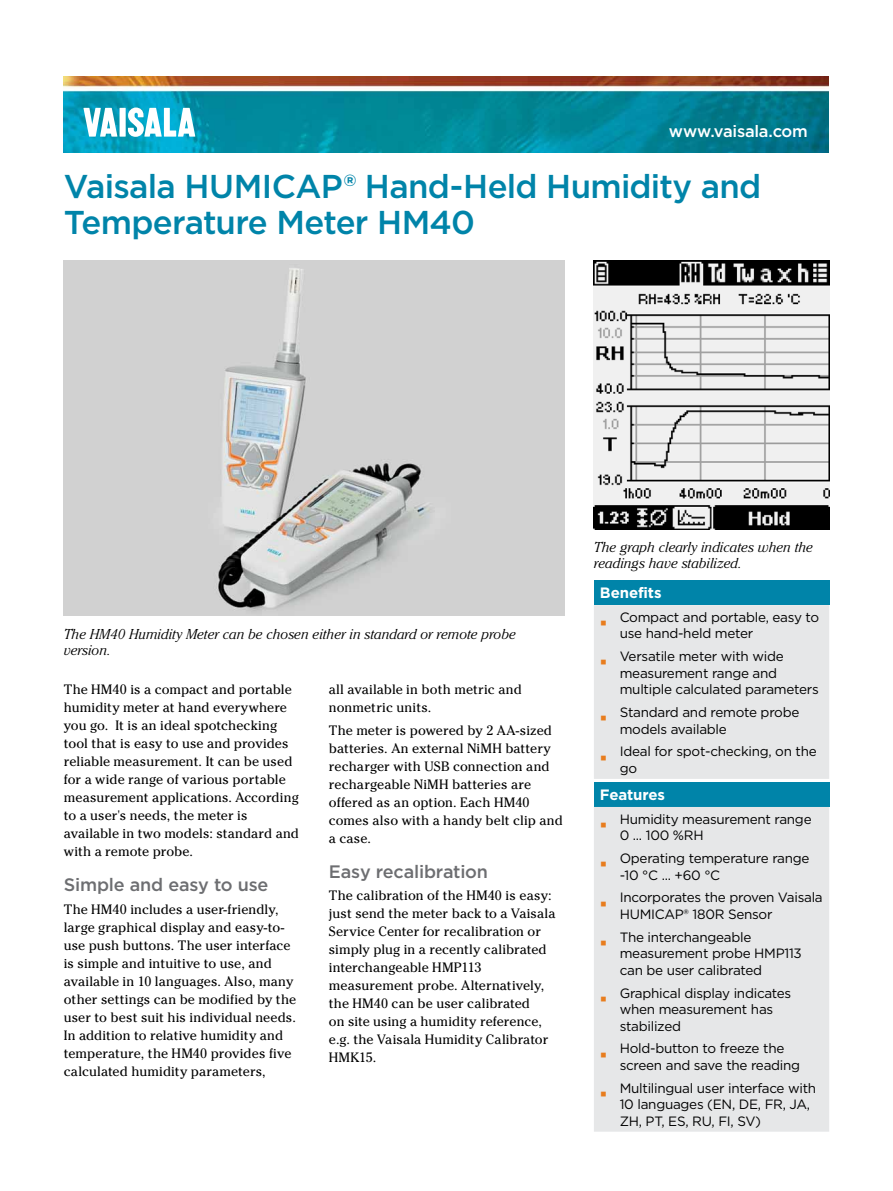
<style>
.page{position:relative;width:893px;height:1191px;background:#fff}
.page>*{position:absolute;margin:0;border:0;box-sizing:border-box;transform-origin:0 0}
.t1{font:500 33px/36px "Gotham";letter-spacing:-.02em;color:#0084a9}
.t2{font:500 18px "Gotham";letter-spacing:-.01em;color:#6d6e71}
.t3{font:500 16.5px "Gotham";letter-spacing:-.015em;color:#fff}
.t4{font:700 15px "Gotham";letter-spacing:-.01em;color:#fff}
.t5{font:italic 300 14.25px/15.8px "Cheltenham Std";color:#000}
.t6{font:13.5px/18px "Cheltenham Std";letter-spacing:.005em;color:#000}
.t7{font:13.5px/16.5px "Gotham";letter-spacing:-.02em;color:#000}
.s1{font-family:"Arial";font-size:21px;color:#e87d1e}
</style>
<div class="page">
<img style="left:64px;top:77px;width:765px;height:76px">
<svg style="left:83px;top:108px;width:34px;height:29px"></svg>
<div style="left:120px;top:108px;width:6px;height:29px;background:#fff"></div>
<svg style="left:128px;top:107px;width:67px;height:30px"></svg>
<img style="left:594px;top:260px;width:235px;height:269px">
<div style="left:594px;top:580px;width:235px;height:25px;background:#0084a9"></div>
<div style="left:594px;top:605px;width:235px;height:174px;background:#e6e7e8"></div>
<div style="left:594px;top:782px;width:235px;height:25px;background:#0084a9"></div>
<div style="left:594px;top:807px;width:235px;height:324px;background:#e6e7e8"></div>
<img style="left:64px;top:260px;width:500px;height:355px">
<p class="t3" style="left:669px;top:120px;width:141px">www.vaisala.com</p>
<h1 class="t1" style="left:64px;top:167px;width:699px">Vaisala HUMICAP® Hand-Held Humidity and<br>Temperature Meter HM40</h1>
<p class="t5" style="left:64px;top:626px;width:453px">The HM40 Humidity Meter can be chosen either in standard or remote probe version.</p>
<p class="t6" style="left:64px;top:681px;width:237px">The HM40 is a compact and portable humidity meter at hand everywhere you go. It is an ideal spotchecking tool that is easy to use and provides reliable measurement. It can be used for a wide range of various portable measurement applications. According to a user's needs, the meter is available in two models: standard and with a remote probe.</p>
<h2 class="t2" style="left:64px;top:873px;width:206px">Simple and easy to use</h2>
<p class="t6" style="left:64px;top:900px;width:234px">The HM40 includes a user-friendly, large graphical display and easy-to&shy;use push buttons. The user interface is simple and intuitive to use, and available in 10 languages. Also, many other settings can be modified by the user to best suit his individual needs.<br>In addition to relative humidity and temperature, the HM40 provides five calculated humidity parameters,</p>
<p class="t6" style="left:329px;top:681px;width:194px">all available in both metric and nonmetric units.</p>
<p class="t6" style="left:329px;top:721px;width:235px">The meter is powered by 2 AA-sized batteries. An external NiMH battery recharger with USB connection and rechargeable NiMH batteries are offered as an option. Each HM40 comes also with a handy belt clip and a case.</p>
<h2 class="t2" style="left:329px;top:859px;width:161px">Easy recalibration</h2>
<p class="t6" style="left:329px;top:886px;width:228px">The calibration of the HM40 is easy: just send the meter back to a Vaisala<br>Service Center for recalibration or simply plug in a recently calibrated interchangeable HMP113 measurement probe. Alternatively, the HM40 can be user calibrated<br>on site using a humidity reference, e.g. the Vaisala Humidity Calibrator<br>HMK15.</p>
<p class="t5" style="left:594px;top:539px;width:221px">The graph clearly indicates when the readings have stabilized.</p>
<p class="t4" style="left:600px;top:583px;width:63px">Benefits</p>
<p class="t7" style="left:620px;top:608px;width:201px;text-indent:-20px"><span class="s1">▪</span> Compact and portable, easy to use hand-held meter</p>
<p class="t7" style="left:620px;top:648px;width:201px;text-indent:-20px"><span class="s1">▪</span> Versatile meter with wide measurement range and multiple calculated parameters</p>
<p class="t7" style="left:620px;top:703px;width:181px;text-indent:-20px"><span class="s1">▪</span> Standard and remote probe models available</p>
<p class="t7" style="left:620px;top:743px;width:199px;text-indent:-20px"><span class="s1">▪</span> Ideal for spot-checking, on the go</p>
<p class="t4" style="left:600px;top:784px;width:67px">Features</p>
<p class="t7" style="left:620px;top:810px;width:193px;text-indent:-20px"><span class="s1">▪</span> Humidity measurement range<br>0 ... 100 %RH</p>
<p class="t7" style="left:620px;top:849px;width:191px;text-indent:-20px"><span class="s1">▪</span> Operating temperature range -10 °C ... +60 °C</p>
<p class="t7" style="left:620px;top:889px;width:205px;text-indent:-20px"><span class="s1">▪</span> Incorporates the proven Vaisala<br>HUMICAP® 180R Sensor</p>
<p class="t7" style="left:620px;top:928px;width:184px;text-indent:-20px"><span class="s1">▪</span> The interchangeable measurement probe HMP113 can be user calibrated</p>
<p class="t7" style="left:620px;top:984px;width:173px;text-indent:-20px"><span class="s1">▪</span> Graphical display indicates when measurement has stabilized</p>
<p class="t7" style="left:620px;top:1040px;width:182px;text-indent:-20px"><span class="s1">▪</span> Hold-button to freeze the screen and save the reading</p>
<p class="t7" style="left:620px;top:1079px;width:198px;text-indent:-20px"><span class="s1">▪</span> Multilingual user interface with<br>10 languages (EN, DE, FR, JA,<br>ZH, PT, ES, RU, FI, SV)</p>
</div>
